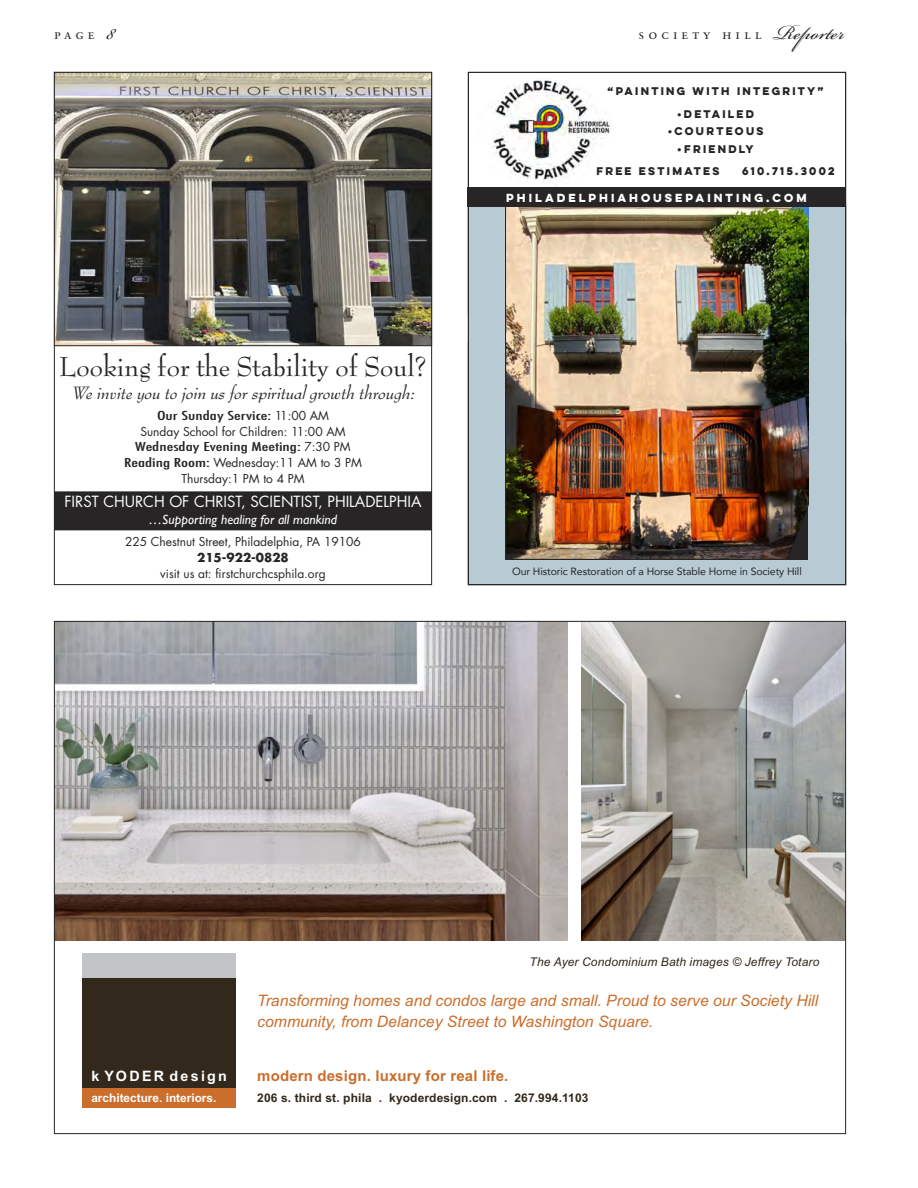
<style>
.page{position:relative;width:918px;height:1188px;background:#fff}
.page>*{position:absolute;margin:0;border:0;box-sizing:border-box;transform-origin:0 0}
.t1{font:31.5px "Bickham Script Pro";color:#272526}
.t2{font:30px "Bernhard Modern Std";letter-spacing:-.01em;color:#272526}
.t3{font:italic 19.5px "Bernhard Modern Std";color:#272526}
.t4{font:italic 15.75px/21px "Arial";color:#cb6e2c}
.t5{font:15px "Futura";color:#fff}
.t6{font:700 15px "Arial";letter-spacing:.01em;color:#cb6e2c}
.t7{font:700 14.4px "Arial";color:#fff}
.t8{font:italic 13.5px "Gill Sans";color:#fff}
.t9{font:13.5px "Sabon Roman SC";letter-spacing:.3em;color:#272526}
.t10{font:12px "Futura";color:#272526}
.t11{font:500 condensed 12px "Futura";color:#272526;scale:1.5 1}
.t12{font:700 12px "Arial";letter-spacing:.01em;color:#32281b}
.t13{font:italic 12px "Arial";letter-spacing:.01em;color:#32281b}
.t14{font:700 12px "Futura";color:#272526}
.t15{font:700 11.85px "Arial";color:#fff}
.t16{font:10.5px "Avenir";letter-spacing:-.01em;color:#272526}
.t17{font:700 10.5px "Lulo Clean W01 One";letter-spacing:.06em;color:#fff}
.t18{font:700 10.05px "Lulo Clean W01 One";color:#272526}
.s1{font-weight:400;font-stretch:normal}
.s2{font-weight:500;font-stretch:condensed}
</style>
<div class="page">
<div style="left:82px;top:978px;width:154px;height:111px;background:#32281b"></div>
<div style="left:82px;top:1089px;width:154px;height:19px;background:#cb6e2c"></div>
<div style="left:82px;top:954px;width:154px;height:24px;background:#c2c4c7"></div>
<img style="left:56px;top:623px;width:512px;height:317px">
<img style="left:581px;top:623px;width:263px;height:317px">
<div style="left:468px;top:205px;width:378px;height:380px;background:#b8cbd5"></div>
<img style="left:507px;top:207px;width:301px;height:352px">
<img style="left:475px;top:78px;width:139px;height:109px;border-radius:50%">
<div style="left:468px;top:187px;width:378px;height:20px;background:#272526"></div>
<img style="left:56px;top:74px;width:374px;height:270px">
<div style="left:54px;top:72px;width:378px;height:274px;border:1px solid #272526"></div>
<div style="left:54px;top:491px;width:378px;height:21px;background:#272526"></div>
<div style="left:54px;top:509px;width:378px;height:21px;background:#272526"></div>
<p class="t9" style="left:54px;top:29px;width:42px">page</p>
<p class="t1" style="left:107px;top:10px;width:9px">8</p>
<p class="t9" style="left:638px;top:29px;width:125px">society hill</p>
<p class="t1" style="left:773px;top:10px;width:73px">Reporter</p>
<p class="t18" style="left:608px;top:83px;width:220px">“PAINTING WITH INTEGRITY”</p>
<p class="t18" style="left:677px;top:106px;width:81px">•DETAILED</p>
<p class="t18" style="left:668px;top:124px;width:100px">•COURTEOUS</p>
<p class="t18" style="left:677px;top:141px;width:80px">•FRIENDLY</p>
<p class="t18" style="left:596px;top:164px;width:127px">FREE ESTIMATES</p>
<p class="t18" style="left:742px;top:164px;width:96px">610.715.3002</p>
<p class="t2" style="left:59px;top:348px;width:369px">Looking for the Stability of Soul?</p>
<p class="t3" style="left:71px;top:380px;width:345px">We invite you to join us for spiritual growth through:</p>
<p class="t11" style="left:157px;top:408px;width:116px">Our Sunday Service: <span class="s1">11:00 AM</span></p>
<p class="t10" style="left:140px;top:426px;width:207px">Sunday School for Children: 11:00 AM</p>
<p class="t11" style="left:135px;top:440px;width:145px">Wednesday Evening Meeting: <span class="s1">7:30 PM</span></p>
<p class="t10" style="left:124px;top:457px;width:239px"><span class="s2">Reading Room:</span> Wednesday:11 AM to 3 PM</p>
<p class="t10" style="left:181px;top:473px;width:125px">Thursday:1 PM to 4 PM</p>
<p class="t5" style="left:64px;top:495px;width:359px">FIRST CHURCH OF CHRIST, SCIENTIST, PHILADELPHIA</p>
<p class="t8" style="left:149px;top:511px;width:190px">…Supporting healing for all mankind</p>
<p class="t10" style="left:125px;top:536px;width:237px">225 Chestnut Street, Philadelphia, PA 19106</p>
<p class="t14" style="left:197px;top:552px;width:93px">215-922-0828</p>
<p class="t10" style="left:160px;top:568px;width:167px">visit us at: firstchurchcsphila.org</p>
<p class="t17" style="left:506px;top:190px;width:304px">PHILADELPHIAHOUSEPAINTING.COM</p>
<p class="t16" style="left:512px;top:564px;width:291px">Our Historic Restoration of a Horse Stable Home in Society Hill</p>
<p class="t13" style="left:530px;top:957px;width:291px">The Ayer Condominium Bath images © Jeffrey Totaro</p>
<p class="t7" style="left:91px;top:1071px;width:137px">k Y O D E R d e s i g n</p>
<p class="t15" style="left:91px;top:1093px;width:126px">architecture. interiors.</p>
<p class="t4" style="left:257px;top:991px;width:562px">Transforming homes and condos large and small. Proud to serve our Society Hill community, from Delancey Street to Washington Square.</p>
<p class="t6" style="left:257px;top:1070px;width:253px">modern design. luxury for real life.</p>
<p class="t12" style="left:257px;top:1093px;width:333px">206 s. third st. phila . kyoderdesign.com . 267.994.1103</p>
</div>
